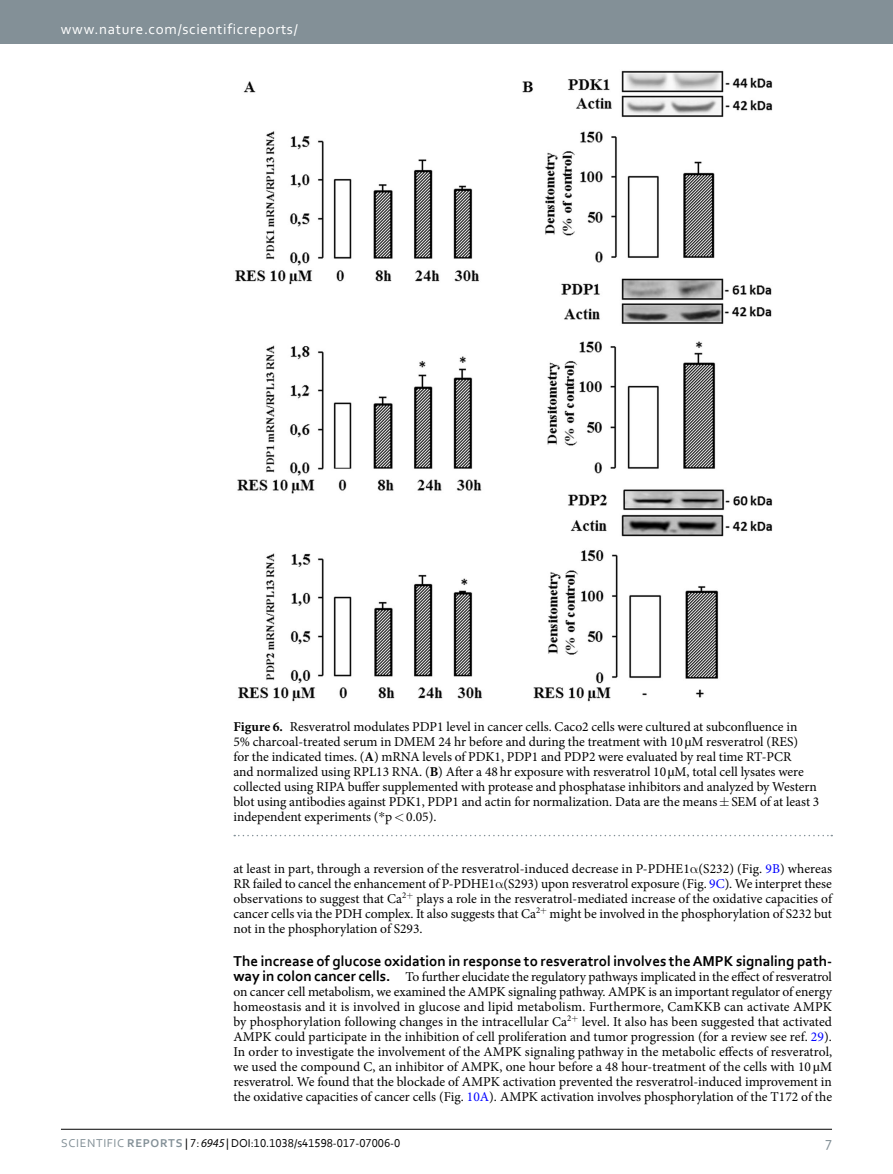
<style>
.page{position:relative;width:893px;height:1174px;background:#fff}
.page>*{position:absolute;margin:0;border:0;box-sizing:border-box;transform-origin:0 0}
.t1{font:700 15px "Corbel";color:#000}
.t2{font:15px "Corbel 2";letter-spacing:.045em;color:#fff}
.t3{font:15px "Corbel 2";color:#839097}
.t4{font:13.5px/15px "Minion Pro";color:#000;text-align:justify}
.t5{font:12px "Corbel";color:#000}
.s1{font-weight:700}
.s2{font-family:"STIX General"}
.s3{color:#00f}
.s4{font-family:"Corbel";font-weight:700;font-size:15px}
.s5{font-family:"Corbel 2";color:#839097}
.s6{font-family:"Corbel Bold 2";color:#839097}
.s7{font-family:"Myriad Pro";font-style:italic}
</style>
<div class="page">
<div style="left:0;top:0;width:893px;height:43px;background:#839097"></div>
<hr style="left:61px;top:1129px;width:771px;height:1px;background:#000">
<img style="left:235px;top:70px;width:538px;height:632px">
<svg style="left:234px;top:835px;width:598px;height:1px"></svg>
<p class="t2" style="left:61px;top:19px;width:238px">www.nature.com/scientificreports/</p>
<p class="t4" style="left:233px;top:719px;width:587px;text-align:left"><span class="s1">Figure 6.</span> Resveratrol modulates PDP1 level in cancer cells. Caco2 cells were cultured at subconfluence in<br>5% charcoal-treated serum in DMEM 24 hr before and during the treatment with 10 <span class="s2">µ</span>M resveratrol (RES)<br>for the indicated times. (<span class="s1">A</span>) mRNA levels of PDK1, PDP1 and PDP2 were evaluated by real time RT-PCR<br>and normalized using RPL13 RNA. (<span class="s1">B</span>) After a 48hr exposure with resveratrol 10 <span class="s2">µ</span>M, total cell lysates were collected using RIPA buffer supplemented with protease and phosphatase inhibitors and analyzed by Western blot using antibodies against PDK1, PDP1 and actin for normalization. Data are the means SEM of at least 3 independent experiments (<span class="s2">*</span>p 0.05).</p>
<p class="t4" style="left:233px;top:861px;width:600px">at least in part, through a reversion of the resveratrol-induced decrease in P-PDHE1 (S232) (Fig. <span class="s3">9B</span>) whereas RR failed to cancel the enhancement of P-PDHE1 (S293) upon resveratrol exposure (Fig. <span class="s3">9C</span>). We interpret these observations to suggest that Ca<sup>2</sup> plays a role in the resveratrol-mediated increase of the oxidative capacities of cancer cells via the PDH complex. It also suggests that Ca<sup>2</sup> might be involved in the phosphorylation of S232 but not in the phosphorylation of S293.</p>
<p class="t1" style="left:233px;top:951px;width:600px">The increase of glucose oxidation in response to resveratrol involves the AMPK signaling path-</p>
<p class="t4" style="left:233px;top:969px;width:600px"><span class="s4">way in colon cancer cells.</span> To further elucidate the regulatory pathways implicated in the effect of resveratrol on cancer cell metabolism, we examined the AMPK signaling pathway. AMPK is an important regulator of energy homeostasis and it is involved in glucose and lipid metabolism. Furthermore, CamKKB can activate AMPK by phosphorylation following changes in the intracellular Ca<sup>2</sup> level. It also has been suggested that activated AMPK could participate in the inhibition of cell proliferation and tumor progression (for a review see ref. <span class="s3">29</span>).<br>In order to investigate the involvement of the AMPK signaling pathway in the metabolic effects of resveratrol, we used the compound C, an inhibitor of AMPK, one hour before a 48 hour-treatment of the cells with 10 <span class="s2">µ</span>M resveratrol. We found that the blockade of AMPK activation prevented the resveratrol-induced improvement in the oxidative capacities of cancer cells (Fig. <span class="s3">10A</span>). AMPK activation involves phosphorylation of the T172 of the</p>
<p class="t5" style="left:61px;top:1135px;width:341px"><span class="s5">SCIENtIFIC</span> <span class="s6">REPORTS</span> | 7: <span class="s7">6945</span> | DOI:10.1038/s41598-017-07006-0</p>
<p class="t3" style="left:826px;top:1132px;width:8px">7</p>
</div>
